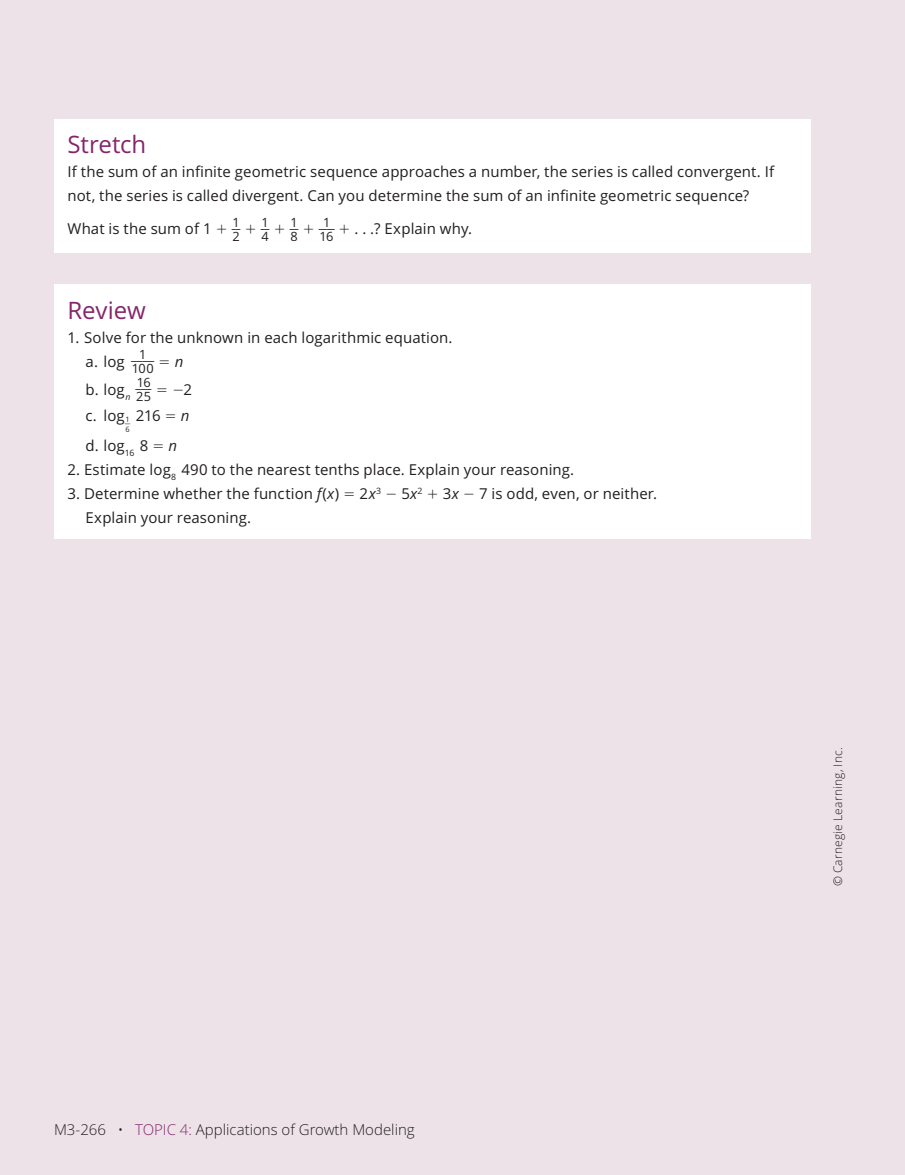
<style>
.page{position:relative;width:905px;height:1175px;background:#fff}
.page>*{position:absolute;margin:0;border:0;box-sizing:border-box;transform-origin:0 0}
.t1{font:24px "Open Sans";letter-spacing:-.005em;color:#85266a}
.t2{font:15px/24px "Open Sans";letter-spacing:.005em;color:#231f20}
.t3{font:300 15px "Open Sans";color:#231f20}
.t4{font:italic 15px "Open Sans";color:#231f20}
.t5{font:12.75px/13.2px "Open Sans";letter-spacing:-.035em;color:#231f20;scale:.76 1}
.t6{font:12.75px/14.2px "Open Sans";letter-spacing:-.035em;color:#231f20;text-align:center}
.t7{font:12.75px/13.2px "Open Sans";letter-spacing:-.035em;color:#231f20;scale:1.39 1}
.t8{font:12.75px "Open Sans";letter-spacing:-.035em;color:#231f20;scale:.93 1}
.t9{font:300 12px "Open Sans";letter-spacing:.015em;color:#231f20}
.t10{font:7.5px "Open Sans";color:#231f20}
.s1{font-style:italic}
.s2{color:#85266a}
</style>
<div class="page">
<hr style="left:904px;top:0;width:1px;height:1174px;background:#ece2e8">
<div style="left:0;top:0;width:904px;height:1174px;background:#ece2e8"></div>
<div style="left:54px;top:119px;width:756px;height:134px;background:#fff"></div>
<div style="left:54px;top:284px;width:756px;height:255px;background:#fff"></div>
<h1 class="t1" style="left:68px;top:135px;width:80px">Stretch</h1>
<p class="t2" style="left:68px;top:161px;width:708px">If the sum of an infinite geometric sequence approaches a number, the series is called convergent. If not, the series is called divergent. Can you determine the sum of an infinite geometric sequence?</p>
<p class="t2" style="left:68px;top:218px;width:145px">What is the sum of 1</p>
<p class="t5" style="left:232px;top:218px;width:13px">_ _1<br>2</p>
<p class="t5" style="left:261px;top:218px;width:13px">_ _1<br>4</p>
<p class="t5" style="left:290px;top:218px;width:13px">_ _1<br>8</p>
<p class="t7" style="left:319px;top:218px;width:13px">_ _1<br>16</p>
<p class="t2" style="left:354px;top:218px;width:119px">. . .? Explain why.</p>
<h1 class="t1" style="left:68px;top:300px;width:80px">Review</h1>
<p class="t2" style="left:86px;top:326px;width:368px;text-indent:-18px">1. Solve for the unknown in each logarithmic equation. a. log</p>
<p class="t6" style="left:132px;top:348px;width:23px">1<br>100</p>
<p class="t4" style="left:175px;top:355px;width:10px">n</p>
<p class="t6" style="left:131px;top:349px;width:25px">____</p>
<p class="t6" style="left:136px;top:376px;width:16px;text-align:left">16<br>25</p>
<p class="t2" style="left:183px;top:379px;width:10px">2</p>
<p class="t2" style="left:86px;top:404px;width:77px">c. log<sub>__1</sub> 216</p>
<p class="t10" style="left:125px;top:426px;width:6px">6</p>
<p class="t2" style="left:86px;top:379px;width:46px">b. log<sub>n</sub></p>
<p class="t8" style="left:136px;top:378px;width:19px">___</p>
<p class="t4" style="left:181px;top:409px;width:10px">n</p>
<p class="t2" style="left:86px;top:434px;width:64px">d. log<sub>16</sub> 8</p>
<p class="t4" style="left:169px;top:439px;width:10px">n</p>
<p class="t2" style="left:68px;top:458px;width:508px">2. Estimate log<sub>8</sub> 490 to the nearest tenths place. Explain your reasoning.</p>
<p class="t2" style="left:67px;top:482px;width:273px">3. Determine whether the function <span class="s1">f</span>(<span class="s1">x</span>)</p>
<p class="t2" style="left:359px;top:482px;width:23px">2<span class="s1">x</span><sup>3</sup></p>
<p class="t2" style="left:401px;top:482px;width:23px">5<span class="s1">x</span><sup>2</sup></p>
<p class="t2" style="left:443px;top:482px;width:17px">3<span class="s1">x</span></p>
<p class="t2" style="left:479px;top:482px;width:179px">7 is odd, even, or neither.</p>
<p class="t2" style="left:86px;top:506px;width:167px">Explain your reasoning.</p>
<p class="t9" style="left:832px;top:886px;width:141px;rotate:-90deg">© Carnegie Learning, Inc.</p>
<p class="t3" style="left:54px;top:1123px;width:362px">M3-266 • <span class="s2">TOPIC 4:</span> Applications of Growth Modeling</p>
</div>
